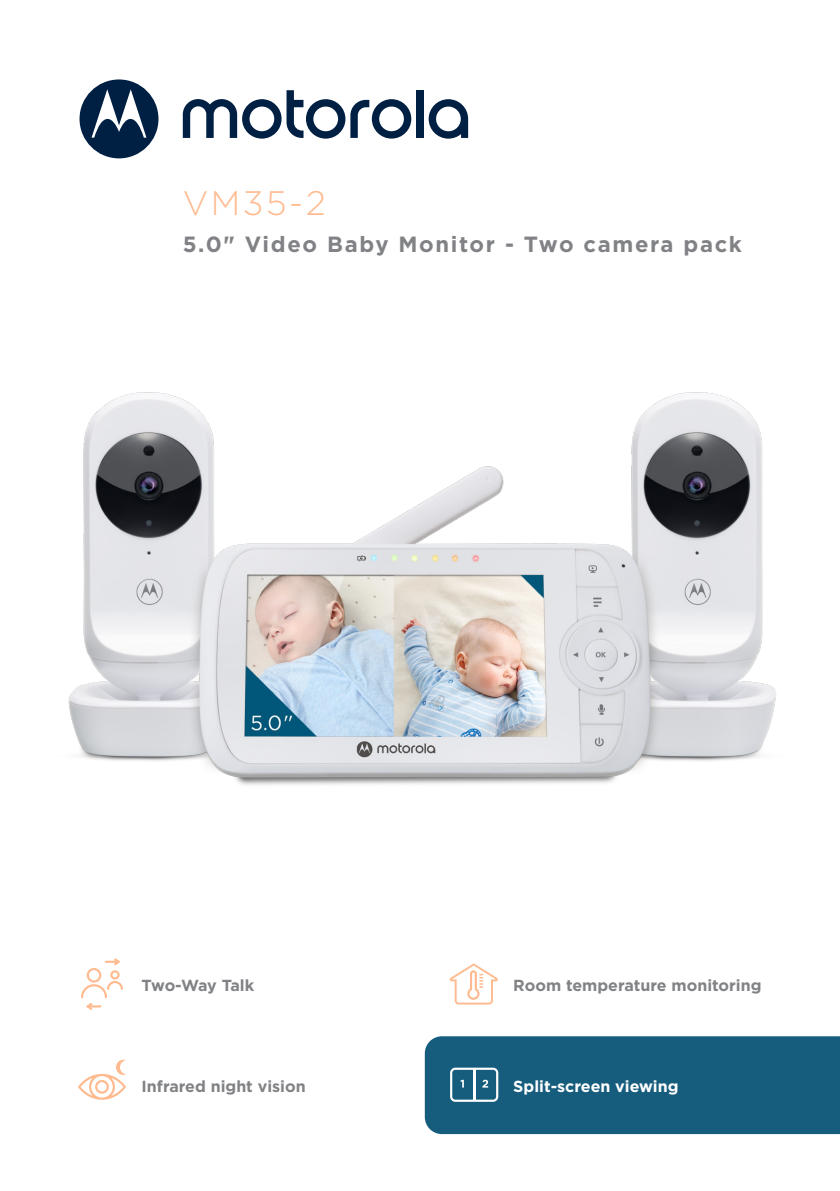
<style>
.page{position:relative;width:840px;height:1191px;background:#fff}
.page>*{position:absolute;margin:0;border:0;box-sizing:border-box;transform-origin:0 0}
.t1{font:300 34px "Gotham";color:#ffba8f}
.t2{font:700 22px "Gotham";letter-spacing:.075em;color:#808285}
.t3{font:700 16px "Gotham";color:#808285}
.t4{font:700 16px "Gotham";color:#fff}
.t5{font:700 16px "Gotham";letter-spacing:-.025em;color:#808285}
</style>
<div class="page">
<img style="left:68px;top:392px;width:708px;height:393px">
<div style="left:424px;top:1036px;width:415px;height:98px;background:#165c7d"></div>
<svg style="left:428px;top:99px;width:40px;height:40px"></svg>
<div style="left:416px;top:90px;width:7px;height:48px;background:#002043"></div>
<svg style="left:183px;top:90px;width:228px;height:49px"></svg>
<svg style="left:79px;top:79px;width:79px;height:79px"></svg>
<svg style="left:449px;top:963px;width:48px;height:41px"></svg>
<svg style="left:78px;top:1059px;width:48px;height:40px"></svg>
<svg style="left:81px;top:958px;width:42px;height:52px"></svg>
<svg style="left:450px;top:1067px;width:48px;height:34px;background:#498099"></svg>
<hr style="left:473px;top:1068px;width:2px;height:33px;background:#fff">
<p class="t1" style="left:183px;top:181px;width:144px">VM35-2</p>
<p class="t2" style="left:183px;top:230px;width:560px">5.0" Video Baby Monitor - Two camera pack</p>
<p class="t5" style="left:141px;top:974px;width:114px">Two-Way Talk</p>
<p class="t3" style="left:141px;top:1075px;width:165px">Infrared night vision</p>
<p class="t3" style="left:513px;top:974px;width:249px">Room temperature monitoring</p>
<p class="t4" style="left:513px;top:1075px;width:167px">Split-screen viewing</p>
</div>
